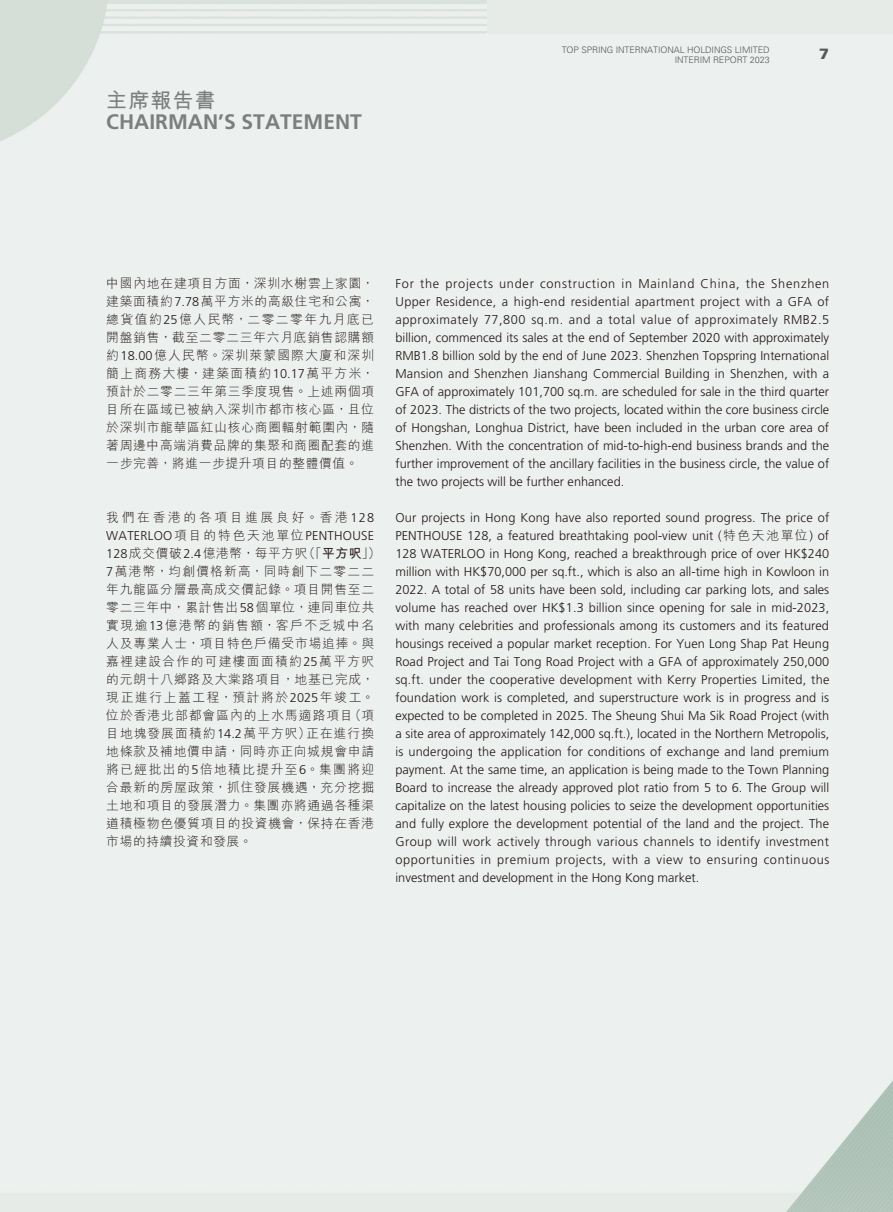
<style>
.page{position:relative;width:893px;height:1212px;background:#fff}
.page>*{position:absolute;margin:0;border:0;box-sizing:border-box;transform-origin:0 0}
.t1{font:700 21px "Frutiger LT Std";color:#7b7f7d}
.t2{font:700 21px "M Hei HK";letter-spacing:.05em;color:#7b7f7d}
.t3{font:900 15px "Univers LT Std";color:#595857}
.t4{font:300 12.75px/18px "Frutiger LT Std";color:#231916;text-align:justify}
.t5{font:300 12.75px/18px "M Hei HK";letter-spacing:.065em;color:#231916;text-align:justify}
.t6{font:300 12.75px "Frutiger LT Std";letter-spacing:.02em;color:#231916}
.t7{font:300 12.75px "M Hei HK";letter-spacing:.215em;color:#231916}
.t8{font:300 9px/10.8px "Univers LT Std";letter-spacing:-.01em;color:#595857;text-align:right}
.s1{font-family:"Frutiger LT Std"}
.s2{font-family:"M Hei HK"}
.s3{font-weight:700}
</style>
<div class="page">
<h1 class="t2" style="left:106px;top:85px;width:177px">管理層討論及分析</h1>
<h1 class="t1" style="left:106px;top:109px;width:436px">MANAGEMENT DISCUSSION AND ANALYSIS</h1>
<h1 class="t2" style="left:106px;top:85px;width:111px">主席報告書</h1>
<h1 class="t1" style="left:106px;top:109px;width:257px">CHAIRMAN’S STATEMENT</h1>
<p class="t8" style="left:562px;top:44px;width:209px">TOP SPRING INTERNATIONAL HOLDINGS LIMITED<br>INTERIM REPORT 2023</p>
<p class="t3" style="left:819px;top:44px;width:12px">7</p>
<p class="t5" style="left:106px;top:274px;width:269px">中國內地在建項目方面，深圳水榭雲上家園，建築面積約<span class="s1">7.78</span>萬平方米的高級住宅和公寓，總貨值約<span class="s1">25</span>億人民幣，二零二零年九月底已開盤銷售，截至二零二三年六月底銷售認購額約<span class="s1">18.00</span>億人民幣。深圳萊蒙國際大廈和深圳簡上商務大樓，建築面積約<span class="s1">10.17</span>萬平方米，預計於二零二三年第三季度現售。上述兩個項目所在區域已被納入深圳市都市核心區，且位於深圳市龍華區紅山核心商圈輻射範圍內，隨著周邊中高端消費品牌的集聚和商圈配套的進一步完善，將進一步提升項目的整體價值。</p>
<p class="t7" style="left:106px;top:511px;width:269px">我們在香港的各項目進展良好。香港<span class="s1">128</span></p>
<p class="t6" style="left:106px;top:528px;width:269px">WATERLOO<span class="s2">項目的特色天池單位</span>PENTHOUSE</p>
<p class="t5" style="left:106px;top:544px;width:276px;text-align:left"><span class="s1">128</span>成交價破<span class="s1">2.4</span>億港幣，每平方呎（「<span class="s3">平方呎</span>」）<br><span class="s1">7</span>萬港幣，均創價格新高，同時創下二零二二年九龍區分層最高成交價記錄。項目開售至二零二三年中，累計售出<span class="s1">58</span>個單位，連同車位共實現逾<span class="s1">13</span>億港幣的銷售額，客戶不乏城中名人及專業人士，項目特色戶備受市場追捧。與嘉裡建設合作的可建樓面面積約<span class="s1">25</span>萬平方呎的元朗十八鄉路及大棠路項目，地基已完成，現正進行上蓋工程，預計將於<span class="s1">2025</span>年竣工。位於香港北部都會區內的上水馬適路項目（項目地塊發展面積約<span class="s1">14.2</span>萬平方呎）正在進行換地條款及補地價申請，同時亦正向城規會申請將已經批出的<span class="s1">5</span>倍地積比提升至<span class="s1">6</span>。集團將迎合最新的房屋政策，抓住發展機遇，充分挖掘土地和項目的發展潛力。集團亦將通過各種渠道積極物色優質項目的投資機會，保持在香港市場的持續投資和發展。</p>
<p class="t4" style="left:395px;top:275px;width:435px">For the projects under construction in Mainland China, the Shenzhen Upper Residence, a high-end residential apartment project with a GFA of approximately 77,800 sq.m. and a total value of approximately RMB2.5 billion, commenced its sales at the end of September 2020 with approximately RMB1.8 billion sold by the end of June 2023. Shenzhen Topspring International Mansion and Shenzhen Jianshang Commercial Building in Shenzhen, with a GFA of approximately 101,700 sq.m. are scheduled for sale in the third quarter of 2023. The districts of the two projects, located within the core business circle of Hongshan, Longhua District, have been included in the urban core area of Shenzhen. With the concentration of mid-to-high-end business brands and the further improvement of the ancillary facilities in the business circle, the value of the two projects will be further enhanced.</p>
<p class="t4" style="left:395px;top:509px;width:435px">Our projects in Hong Kong have also reported sound progress. The price of PENTHOUSE 128, a featured breathtaking pool-view unit (<span class="s2">特色天池單位</span>) of 128 WATERLOO in Hong Kong, reached a breakthrough price of over HK$240 million with HK$70,000 per sq.ft., which is also an all-time high in Kowloon in 2022. A total of 58 units have been sold, including car parking lots, and sales volume has reached over HK$1.3 billion since opening for sale in mid-2023, with many celebrities and professionals among its customers and its featured housings received a popular market reception. For Yuen Long Shap Pat Heung Road Project and Tai Tong Road Project with a GFA of approximately 250,000 sq.ft. under the cooperative development with Kerry Properties Limited, the foundation work is completed, and superstructure work is in progress and is expected to be completed in 2025. The Sheung Shui Ma Sik Road Project (with a site area of approximately 142,000 sq.ft.), located in the Northern Metropolis, is undergoing the application for conditions of exchange and land premium payment. At the same time, an application is being made to the Town Planning Board to increase the already approved plot ratio from 5 to 6. The Group will capitalize on the latest housing policies to seize the development opportunities and fully explore the development potential of the land and the project. The Group will work actively through various channels to identify investment opportunities in premium projects, with a view to ensuring continuous investment and development in the Hong Kong market.</p>
</div>
